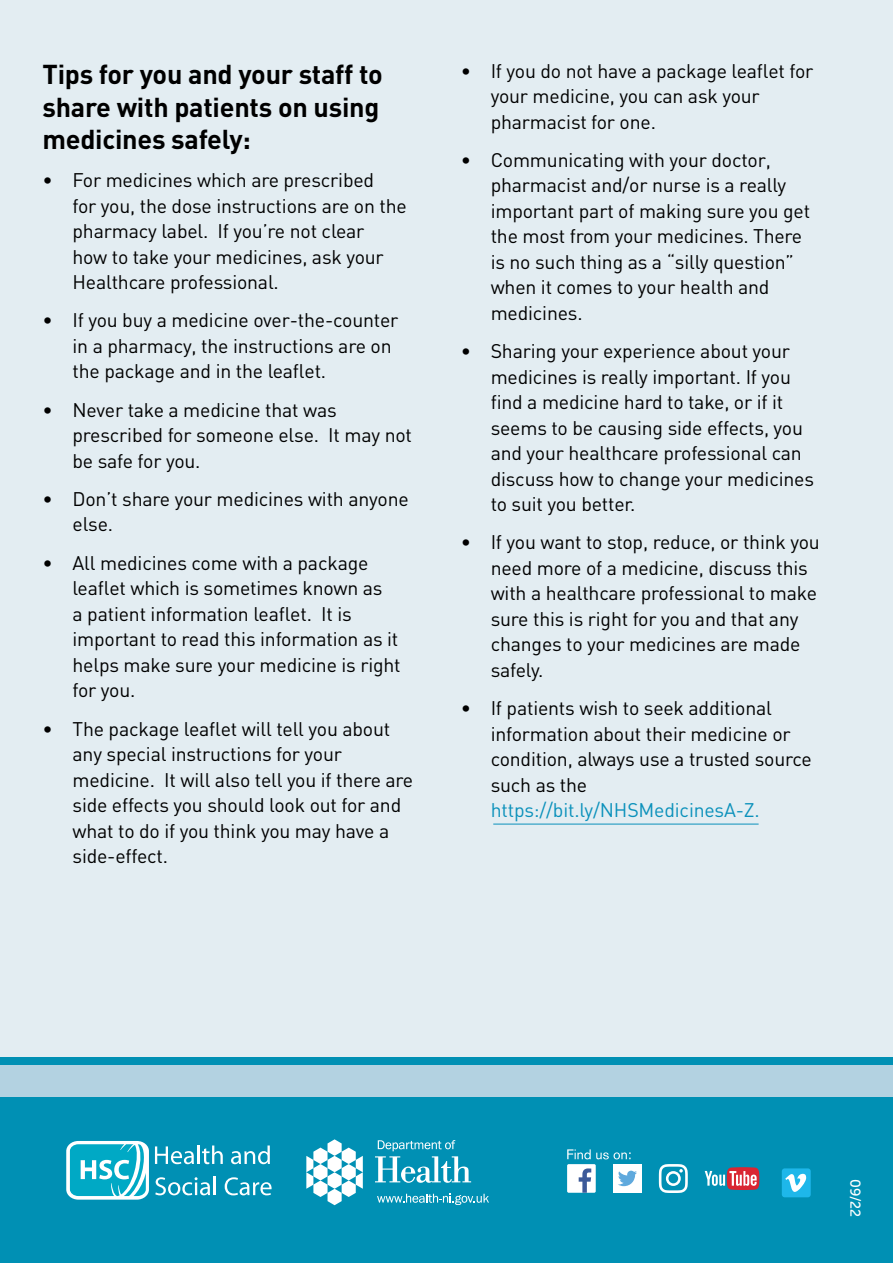
<style>
.page{position:relative;width:893px;height:1263px;background:#e3edf2}
.page>*{position:absolute;margin:0;border:0;box-sizing:border-box;transform-origin:0 0}
.t1{font:700 27px/32.4px "DIN";letter-spacing:-.01em;color:#000}
.t2{font:19.5px/25.5px "DIN";letter-spacing:-.01em;color:#000}
.t3{font:14.25px "Museo Sans Rounded 500";color:#fff}
.s1{color:#0b91bb}
</style>
<div class="page">
<div style="left:0;top:1059px;width:893px;height:204px;background:#b3d2e1"></div>
<div style="left:0;top:1057px;width:893px;height:7px;background:#0090b4"></div>
<div style="left:0;top:1097px;width:893px;height:166px;background:#0090b4"></div>
<div style="left:782px;top:1168px;width:29px;height:29px;background:#1eb7ea;border-radius:3px"></div>
<svg style="left:567px;top:1149px;width:239px;height:49px"></svg>
<svg style="left:66px;top:1141px;width:83px;height:58px;background:#5ac6d9"></svg>
<svg style="left:155px;top:1146px;width:39px;height:18px"></svg>
<hr style="left:197px;top:1145px;width:3px;height:19px;background:#fff">
<svg style="left:202px;top:1145px;width:21px;height:19px"></svg>
<svg style="left:231px;top:1145px;width:39px;height:19px"></svg>
<svg style="left:155px;top:1176px;width:61px;height:19px"></svg>
<svg style="left:225px;top:1177px;width:47px;height:18px"></svg>
<svg style="left:306px;top:1139px;width:57px;height:66px"></svg>
<svg style="left:377px;top:1194px;width:112px;height:11px"></svg>
<svg style="left:375px;top:1140px;width:96px;height:43px"></svg>
<hr style="left:493px;top:824px;width:266px;height:1px;background:#0b91bb">
<p class="t1" style="left:43px;top:57px;width:342px">Tips for you and your staff to share with patients on using medicines safely:</p>
<p class="t2" style="left:73px;top:167px;width:336px;text-indent:-30px">• For medicines which are prescribed<br>for you, the dose instructions are on the pharmacy label. If you’re not clear<br>how to take your medicines, ask your Healthcare professional.</p>
<p class="t2" style="left:73px;top:307px;width:327px;text-indent:-30px">• If you buy a medicine over-the-counter in a pharmacy, the instructions are on the package and in the leaflet.</p>
<p class="t2" style="left:73px;top:397px;width:341px;text-indent:-30px">• Never take a medicine that was prescribed for someone else. It may not be safe for you.</p>
<p class="t2" style="left:73px;top:486px;width:338px;text-indent:-30px">• Don’t share your medicines with anyone else.</p>
<p class="t2" style="left:73px;top:550px;width:330px;text-indent:-30px">• All medicines come with a package leaflet which is sometimes known as<br>a patient information leaflet. It is important to read this information as it helps make sure your medicine is right for you.</p>
<p class="t2" style="left:73px;top:715px;width:342px;text-indent:-30px">• The package leaflet will tell you about any special instructions for your medicine. It will also tell you if there are side effects you should look out for and what to do if you think you may have a side-effect.</p>
<p class="t2" style="left:491px;top:57px;width:324px;text-indent:-30px">• If you do not have a package leaflet for your medicine, you can ask your pharmacist for one.</p>
<p class="t2" style="left:491px;top:147px;width:321px;text-indent:-30px">• Communicating with your doctor, pharmacist and/or nurse is a really important part of making sure you get the most from your medicines. There is no such thing as a “silly question” when it comes to your health and medicines.</p>
<p class="t2" style="left:491px;top:338px;width:325px;text-indent:-30px">• Sharing your experience about your medicines is really important. If you find a medicine hard to take, or if it seems to be causing side effects, you and your healthcare professional can discuss how to change your medicines to suit you better.</p>
<p class="t2" style="left:491px;top:529px;width:331px;text-indent:-30px">• If you want to stop, reduce, or think you need more of a medicine, discuss this with a healthcare professional to make sure this is right for you and that any changes to your medicines are made safely.</p>
<p class="t2" style="left:491px;top:695px;width:323px;text-indent:-30px">• If patients wish to seek additional information about their medicine or condition, always use a trusted source such as the <span class="s1">https://bit.ly/NHSMedicinesA-Z.</span></p>
<p class="t3" style="left:863px;top:1179px;width:40px;rotate:90deg">09/22</p>
</div>
